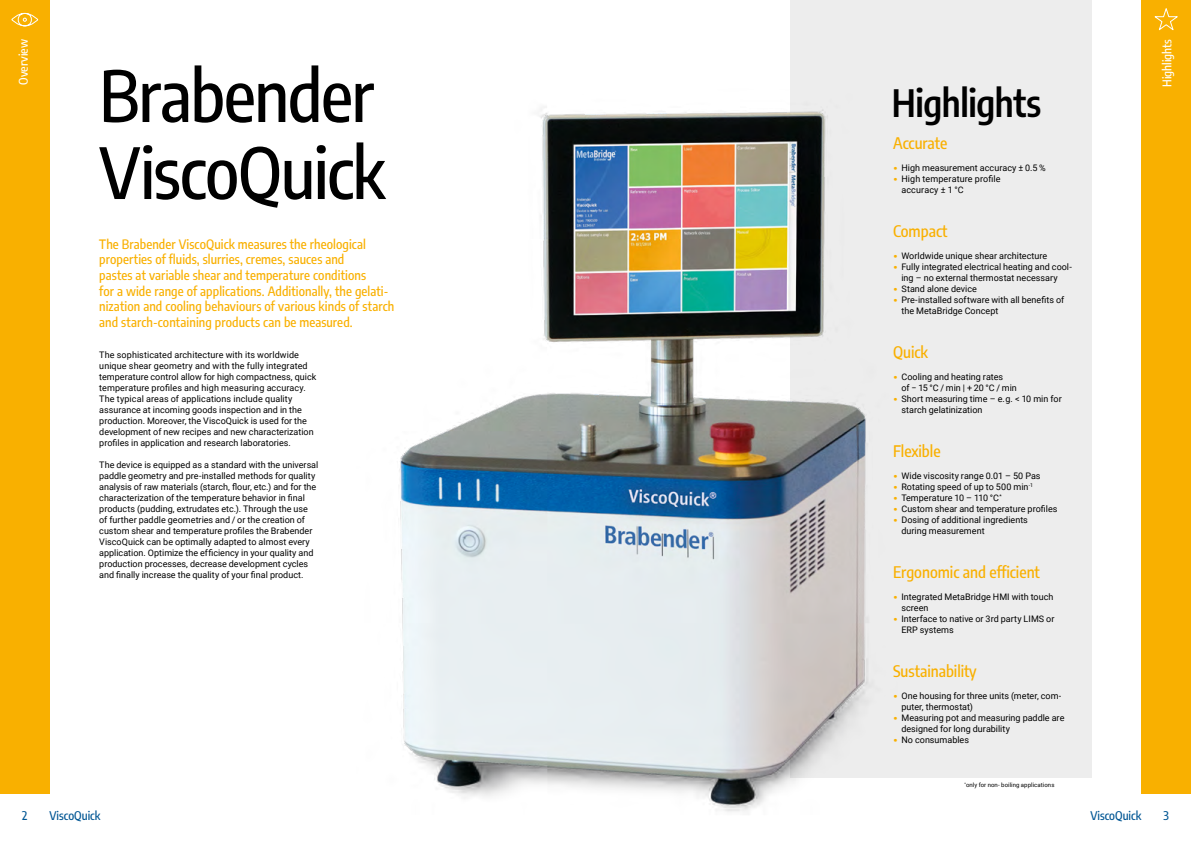
<style>
.page{position:relative;width:1191px;height:842px;background:#fff}
.page>*{position:absolute;margin:0;border:0;box-sizing:border-box;transform-origin:0 0}
.t1{font:500 70px/77px "Encode Sans Condensed";letter-spacing:-.02em;color:#000}
.t2{font:600 37px "Encode Sans Condensed";letter-spacing:-.01em;color:#000}
.t3{font:500 16px "Encode Sans Condensed";color:#f9b000}
.t4{font:500 13px/15.6px "Encode Sans Condensed";letter-spacing:.01em;color:#f9b000}
.t5{font:500 12px "Encode Sans Condensed";color:#005694}
.t6{font:500 12px "Encode Sans Condensed";color:#fff}
.t7{font:9px/11px "Roboto";color:#000}
.t8{font:6px "Roboto";letter-spacing:.015em;color:#000}
.s1{font-size:13px;color:#f9b000}
</style>
<div class="page">
<div style="left:0;top:0;width:50px;height:794px;background:#f9b000"></div>
<div style="left:1141px;top:0;width:50px;height:794px;background:#f9b000"></div>
<div style="left:790px;top:0;width:301px;height:777px;background:#ededed"></div>
<svg style="left:11px;top:12px;width:28px;height:15px"></svg>
<svg style="left:1154px;top:8px;width:24px;height:23px"></svg>
<img style="left:399px;top:107px;width:540px;height:705px">
<h3 class="t6" style="left:15px;top:85px;width:47px;rotate:-90deg">Overview</h3>
<h1 class="t1" style="left:99px;top:54px;width:287px">Brabender<br>ViscoQuick</h1>
<p class="t4" style="left:99px;top:235px;width:296px">The Brabender ViscoQuick measures the rheological properties of fluids, slurries, cremes, sauces and<br>pastes at variable shear and temperature conditions<br>for a wide range of applications. Additionally, the gelati&shy;nization and cooling behaviours of various kinds of starch and starch-containing products can be measured.</p>
<p class="t7" style="left:99px;top:349px;width:219px">The sophisticated architecture with its worldwide unique shear geometry and with the fully integrated temperature control allow for high compactness, quick temperature profiles and high measuring accuracy.<br>The typical areas of applications include quality assurance at incoming goods inspection and in the production. Moreover, the ViscoQuick is used for the development of new recipes and new characterization profiles in application and research laboratories.</p>
<p class="t7" style="left:99px;top:459px;width:221px">The device is equipped as a standard with the universal paddle geometry and pre-installed methods for quality analysis of raw materials (starch, flour, etc.) and for the characterization of the temperature behavior in final products (pudding, extrudates etc.). Through the use<br>of further paddle geometries and / or the creation of custom shear and temperature profiles the Brabender ViscoQuick can be optimally adapted to almost every application. Optimize the efficiency in your quality and production processes, decrease development cycles and finally increase the quality of your final product.</p>
<h2 class="t2" style="left:891px;top:76px;width:151px">Highlights</h2>
<h3 class="t3" style="left:893px;top:132px;width:56px">Accurate</h3>
<p class="t7" style="left:893px;top:162px;width:154px"><span class="s1">•</span> High measurement accuracy ± 0.5 %</p>
<p class="t7" style="left:901px;top:173px;width:101px;text-indent:-8px"><span class="s1">•</span> High temperature profile accuracy ± 1 °C</p>
<h3 class="t3" style="left:893px;top:220px;width:56px">Compact</h3>
<p class="t7" style="left:893px;top:250px;width:156px"><span class="s1">•</span> Worldwide unique shear architecture</p>
<p class="t7" style="left:901px;top:261px;width:172px;text-indent:-8px"><span class="s1">•</span> Fully integrated electrical heating and cool&shy;ing – no external thermostat necessary</p>
<p class="t7" style="left:893px;top:283px;width:85px"><span class="s1">•</span> Stand alone device</p>
<p class="t7" style="left:901px;top:294px;width:164px;text-indent:-8px"><span class="s1">•</span> Pre-installed software with all benefits of the MetaBridge Concept</p>
<h3 class="t3" style="left:893px;top:341px;width:36px">Quick</h3>
<p class="t7" style="left:901px;top:371px;width:117px;text-indent:-8px"><span class="s1">•</span> Cooling and heating rates<br>of − 15 °C / min | + 20 °C / min</p>
<p class="t7" style="left:901px;top:393px;width:162px;text-indent:-8px"><span class="s1">•</span> Short measuring time – e. g. &lt; 10 min for starch gelatinization</p>
<h3 class="t3" style="left:893px;top:440px;width:49px">Flexible</h3>
<p class="t7" style="left:893px;top:470px;width:149px"><span class="s1">•</span> Wide viscosity range 0.01 – 50 Pas</p>
<p class="t7" style="left:893px;top:481px;width:141px"><span class="s1">•</span> Rotating speed of up to 500 min<sup>-1</sup></p>
<p class="t7" style="left:893px;top:492px;width:110px"><span class="s1">•</span> Temperature 10 – 110 °C<sup>*</sup></p>
<p class="t7" style="left:893px;top:503px;width:166px"><span class="s1">•</span> Custom shear and temperature profiles</p>
<p class="t7" style="left:901px;top:514px;width:128px;text-indent:-8px"><span class="s1">•</span> Dosing of additional ingredients during measurement</p>
<h3 class="t3" style="left:893px;top:561px;width:148px">Ergonomic and efficient</h3>
<p class="t7" style="left:901px;top:591px;width:153px;text-indent:-8px"><span class="s1">•</span> Integrated MetaBridge HMI with touch screen</p>
<p class="t7" style="left:901px;top:613px;width:155px;text-indent:-8px"><span class="s1">•</span> Interface to native or 3rd party LIMS or<br>ERP systems</p>
<h3 class="t3" style="left:893px;top:660px;width:85px">Sustainability</h3>
<p class="t7" style="left:901px;top:690px;width:161px;text-indent:-8px"><span class="s1">•</span> One housing for three units (meter, com&shy;puter, thermostat)</p>
<p class="t7" style="left:901px;top:712px;width:164px;text-indent:-8px"><span class="s1">•</span> Measuring pot and measuring paddle are designed for long durability</p>
<p class="t7" style="left:893px;top:734px;width:77px"><span class="s1">•</span> No consumables</p>
<p class="t8" style="left:964px;top:781px;width:91px"><sup>*</sup>only for non- boiling applications</p>
<h3 class="t6" style="left:1158px;top:87px;width:49px;rotate:-90deg">Highlights</h3>
<h3 class="t5" style="left:22px;top:807px;width:7px">2</h3>
<h3 class="t5" style="left:50px;top:807px;width:52px">ViscoQuick</h3>
<h3 class="t5" style="left:1090px;top:807px;width:52px">ViscoQuick</h3>
<h3 class="t5" style="left:1163px;top:807px;width:7px">3</h3>
</div>
